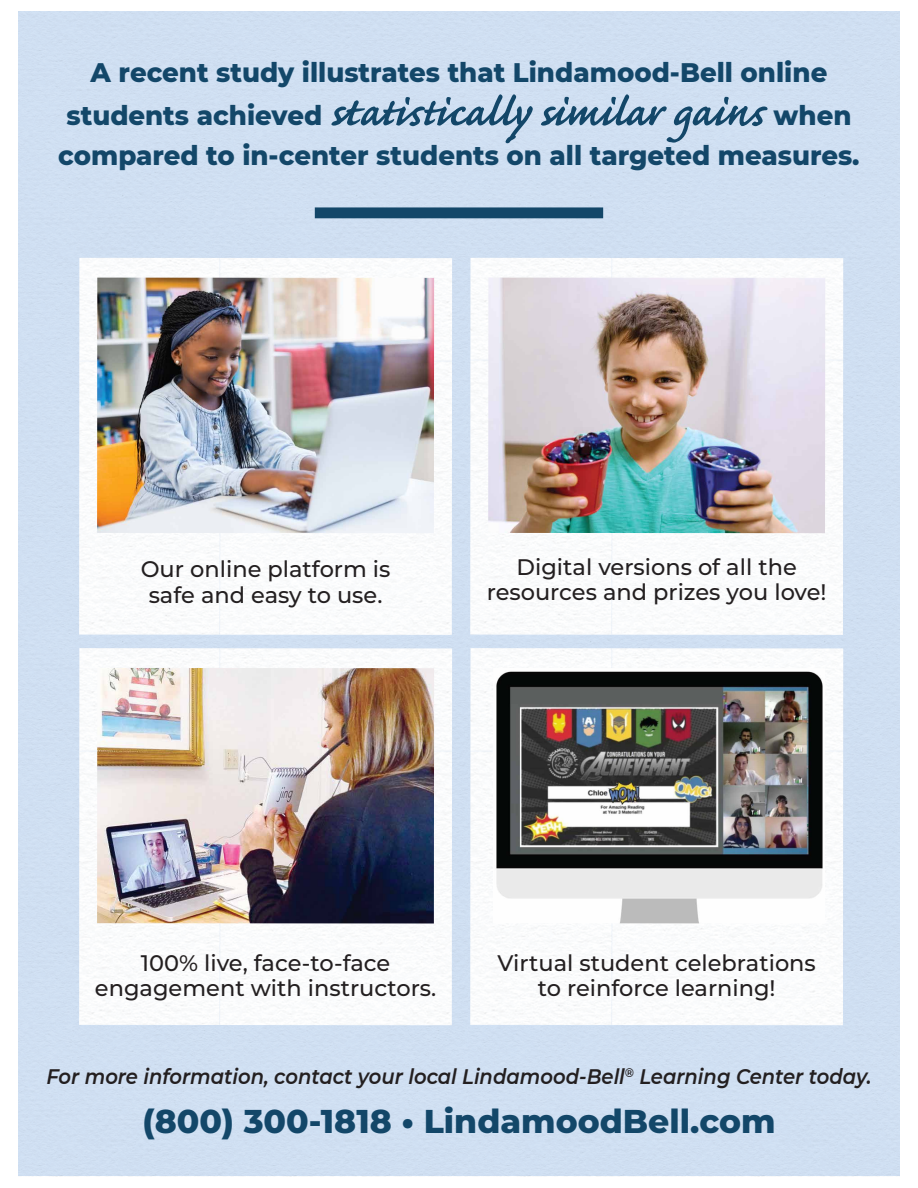
<style>
.page{position:relative;width:918px;height:1188px;background:#fff}
.page>*{position:absolute;margin:0;border:0;box-sizing:border-box;transform-origin:0 0}
.t1{font:700 51.9px "Caflisch Script Pro";color:#134769}
.t2{font:800 33px "Montserrat";color:#134769}
.t3{font:800 27.45px "Montserrat";color:#134769;scale:.95 1}
.t4{font:500 22.5px/25.5px "Montserrat";color:#231f20;text-align:center}
.t5{font:italic 600 21px "Montserrat";color:#231f20;scale:.93 1}
.s1{font-family:"Montserrat";font-weight:800;font-size:27.45px}
</style>
<div class="page">
<div style="left:18px;top:12px;width:882px;height:1165px;background:#cfdff2"></div>
<div style="left:79px;top:258px;width:373px;height:377px;background:#fafbfc"></div>
<img style="left:97px;top:278px;width:337px;height:255px">
<div style="left:470px;top:258px;width:373px;height:377px;background:#fafbfc"></div>
<img style="left:488px;top:278px;width:337px;height:255px">
<div style="left:470px;top:648px;width:373px;height:377px;background:#fafbfc"></div>
<img style="left:496px;top:671px;width:327px;height:253px">
<div style="left:79px;top:648px;width:373px;height:377px;background:#fafbfc"></div>
<img style="left:97px;top:668px;width:337px;height:256px">
<div style="left:315px;top:207px;width:288px;height:11px;background:#134769"></div>
<p class="t3" style="left:91px;top:52px;width:777px">A recent study illustrates that Lindamood-Bell online</p>
<h1 class="t1" style="left:66px;top:86px;width:787px"><span class="s1">students achieved</span> statistically similar gains <span class="s1">when</span></h1>
<p class="t3" style="left:58px;top:135px;width:845px">compared to in-center students on all targeted measures.</p>
<p class="t4" style="left:141px;top:556px;width:251px">Our online platform is safe and easy to use.</p>
<p class="t4" style="left:487px;top:553px;width:341px">Digital versions of all the resources and prizes you love!</p>
<p class="t4" style="left:95px;top:949px;width:343px">100% live, face-to-face engagement with instructors.</p>
<p class="t4" style="left:498px;top:949px;width:320px">Virtual student celebrations to reinforce learning!</p>
<p class="t5" style="left:46px;top:1062px;width:889px">For more information, contact your local Lindamood-Bell<sup>®</sup> Learning Center today.</p>
<h2 class="t2" style="left:143px;top:1097px;width:635px">(800) 300-1818 • LindamoodBell.com</h2>
</div>
